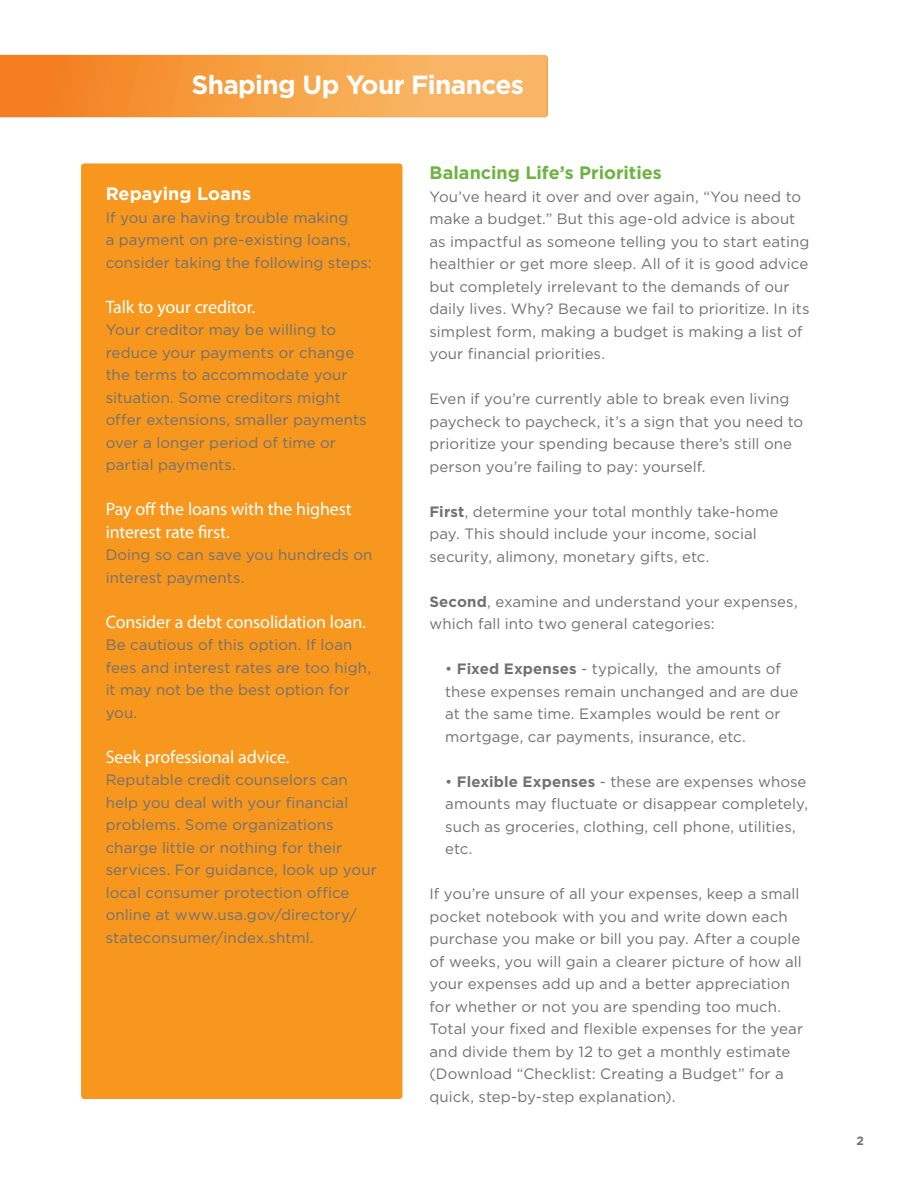
<style>
.page{position:relative;width:918px;height:1188px;background:#fff}
.page>*{position:absolute;margin:0;border:0;box-sizing:border-box;transform-origin:0 0}
.Call_out_at_top{font:700 26.25px "Gotham";letter-spacing:-.025em;color:#fff}
.t1{font:18px/22.5px "Myriad Pro";letter-spacing:-.01em;color:#fff}
.Headline{font:700 18px "Gotham";color:#6cb43f}
.t2{font:700 18px "Gotham";color:#fff}
.body_copy{font:15px/22.5px "Gotham";letter-spacing:.005em;color:#717074}
.bulleted_items{font:15px/22.5px "Gotham";letter-spacing:.005em;color:#717074}
.t3{font:700 12px "Gotham";color:#717074}
.s1{font-weight:700}
</style>
<div class="page">
<div style="left:81px;top:163px;width:321px;height:936px;background:#f7971d;border-radius:3px"></div>
<svg style="left:0;top:54px;width:548px;height:63px;background:#f6a047"></svg>
<p class="Call_out_at_top" style="left:192px;top:70px;width:334px">Shaping Up Your Finances</p>
<p class="t2" style="left:106px;top:183px;width:147px">Repaying Loans</p>
<p class="body_copy" style="left:106px;top:206px;width:267px">If you are having trouble making<br>a payment on pre-existing loans, consider taking the following steps:</p>
<p class="t1" style="left:106px;top:295px;width:151px">Talk to your creditor.</p>
<p class="body_copy" style="left:106px;top:318px;width:263px">Your creditor may be willing to reduce your payments or change the terms to accommodate your situation. Some creditors might offer extensions, smaller payments over a longer period of time or partial payments.</p>
<p class="t1" style="left:106px;top:498px;width:248px">Pay off the loans with the highest interest rate first.</p>
<p class="body_copy" style="left:106px;top:543px;width:268px">Doing so can save you hundreds on interest payments.</p>
<p class="t1" style="left:106px;top:610px;width:262px">Consider a debt consolidation loan.</p>
<p class="body_copy" style="left:106px;top:633px;width:267px">Be cautious of this option. If loan fees and interest rates are too high, it may not be the best option for you.</p>
<p class="t1" style="left:106px;top:745px;width:185px">Seek professional advice.</p>
<p class="body_copy" style="left:106px;top:768px;width:273px">Reputable credit counselors can help you deal with your financial problems. Some organizations charge little or nothing for their services. For guidance, look up your local consumer protection office online at www.usa.gov/directory/ stateconsumer/index.shtml.</p>
<p class="Headline" style="left:429px;top:162px;width:234px">Balancing Life’s Priorities</p>
<p class="body_copy" style="left:429px;top:185px;width:382px">You’ve heard it over and over again, “You need to make a budget.” But this age-old advice is about as impactful as someone telling you to start eating healthier or get more sleep. All of it is good advice but completely irrelevant to the demands of our daily lives. Why? Because we fail to prioritize. In its simplest form, making a budget is making a list of your financial priorities.</p>
<p class="body_copy" style="left:429px;top:387px;width:375px">Even if you’re currently able to break even living paycheck to paycheck, it’s a sign that you need to prioritize your spending because there’s still one person you’re failing to pay: yourself.</p>
<p class="body_copy" style="left:429px;top:500px;width:350px"><span class="s1">First</span>, determine your total monthly take-home pay. This should include your income, social security, alimony, monetary gifts, etc.</p>
<p class="body_copy" style="left:429px;top:590px;width:370px"><span class="s1">Second</span>, examine and understand your expenses, which fall into two general categories:</p>
<p class="bulleted_items" style="left:445px;top:657px;width:355px">• <span class="s1">Fixed Expenses</span> - typically, the amounts of these expenses remain unchanged and are due at the same time. Examples would be rent or mortgage, car payments, insurance, etc.</p>
<p class="bulleted_items" style="left:445px;top:770px;width:364px">• <span class="s1">Flexible Expenses</span> - these are expenses whose amounts may fluctuate or disappear completely, such as groceries, clothing, cell phone, utilities, etc.</p>
<p class="body_copy" style="left:429px;top:882px;width:374px">If you’re unsure of all your expenses, keep a small pocket notebook with you and write down each purchase you make or bill you pay. After a couple of weeks, you will gain a clearer picture of how all your expenses add up and a better appreciation for whether or not you are spending too much.</p>
<p class="body_copy" style="left:429px;top:1017px;width:375px">Total your fixed and flexible expenses for the year and divide them by 12 to get a monthly estimate (Download “Checklist: Creating a Budget” for a quick, step-by-step explanation).</p>
<p class="t3" style="left:857px;top:1134px;width:9px">2</p>
</div>
